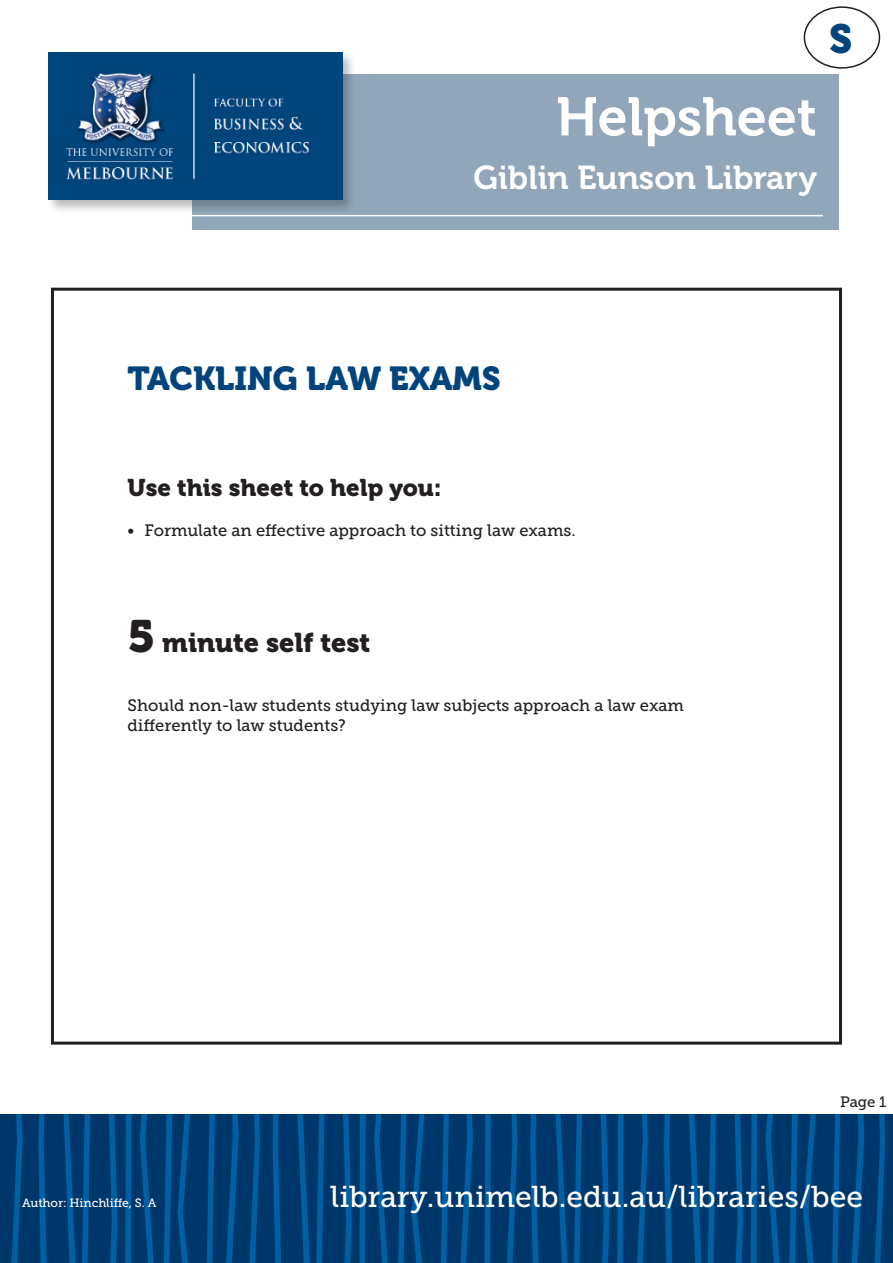
<style>
.page{position:relative;width:893px;height:1263px;background:#fff}
.page>*{position:absolute;margin:0;border:0;box-sizing:border-box;transform-origin:0 0}
.t1{font:54px "Museo 700";color:#fff}
.t2{font:40.5px "Museo 900";color:#00447b}
.t3{font:33px "Museo 700";color:#fff}
.heading{font:33px "Museo 900";color:#00447b}
.t4{font:30px "Museo Slab 500";color:#fff}
.t5{font:27px "Museo 900";color:#231f20}
.t6{font:24px "Museo 900";color:#231f20}
.t7{font:16.5px/19.8px "Museo Slab 500";color:#231f20}
.t8{font:15px "Museo Slab 500";color:#231f20}
.t9{font:12px "Museo Slab 500";letter-spacing:-.005em;color:#fff}
.s1{font-size:45px}
</style>
<div class="page">
<div style="left:0;top:1114px;width:893px;height:148px;background:#00376b"></div>
<svg style="left:11px;top:1114px;width:12px;height:149px"></svg>
<svg style="left:249px;top:1114px;width:11px;height:149px"></svg>
<svg style="left:507px;top:1114px;width:11px;height:149px"></svg>
<svg style="left:38px;top:1114px;width:9px;height:149px"></svg>
<svg style="left:273px;top:1114px;width:8px;height:149px"></svg>
<svg style="left:530px;top:1114px;width:8px;height:149px"></svg>
<svg style="left:63px;top:1114px;width:13px;height:149px"></svg>
<svg style="left:297px;top:1114px;width:13px;height:149px"></svg>
<svg style="left:555px;top:1114px;width:12px;height:149px"></svg>
<svg style="left:82px;top:1114px;width:8px;height:149px"></svg>
<svg style="left:316px;top:1114px;width:8px;height:149px"></svg>
<svg style="left:574px;top:1114px;width:8px;height:149px"></svg>
<svg style="left:109px;top:1114px;width:8px;height:149px"></svg>
<svg style="left:343px;top:1114px;width:9px;height:149px"></svg>
<svg style="left:601px;top:1114px;width:8px;height:149px"></svg>
<svg style="left:125px;top:1114px;width:7px;height:149px"></svg>
<svg style="left:359px;top:1114px;width:7px;height:149px"></svg>
<svg style="left:617px;top:1114px;width:6px;height:149px"></svg>
<svg style="left:485px;top:1114px;width:6px;height:149px"></svg>
<svg style="left:140px;top:1114px;width:14px;height:149px"></svg>
<svg style="left:374px;top:1114px;width:14px;height:149px"></svg>
<svg style="left:164px;top:1114px;width:8px;height:149px"></svg>
<svg style="left:398px;top:1114px;width:8px;height:149px"></svg>
<svg style="left:178px;top:1114px;width:12px;height:149px"></svg>
<svg style="left:412px;top:1114px;width:12px;height:149px"></svg>
<svg style="left:207px;top:1114px;width:8px;height:149px"></svg>
<svg style="left:441px;top:1114px;width:8px;height:149px"></svg>
<svg style="left:226px;top:1114px;width:13px;height:149px"></svg>
<svg style="left:460px;top:1114px;width:13px;height:149px"></svg>
<svg style="left:637px;top:1114px;width:11px;height:149px"></svg>
<svg style="left:875px;top:1114px;width:10px;height:149px"></svg>
<svg style="left:664px;top:1114px;width:8px;height:149px"></svg>
<svg style="left:689px;top:1114px;width:12px;height:149px"></svg>
<svg style="left:708px;top:1114px;width:8px;height:149px"></svg>
<svg style="left:735px;top:1114px;width:8px;height:149px"></svg>
<svg style="left:751px;top:1114px;width:6px;height:149px"></svg>
<svg style="left:765px;top:1114px;width:14px;height:149px"></svg>
<svg style="left:789px;top:1114px;width:27px;height:149px"></svg>
<svg style="left:832px;top:1114px;width:8px;height:149px"></svg>
<svg style="left:852px;top:1114px;width:12px;height:149px"></svg>
<div style="left:51px;top:288px;width:791px;height:756px;border:3px solid #231f20"></div>
<div style="left:193px;top:74px;width:646px;height:156px;background:#91a6b8"></div>
<div style="left:46px;top:50px;width:310px;height:164px;background:#231f20;opacity:.3"></div>
<img style="left:48px;top:52px;width:294px;height:148px">
<hr style="left:49px;top:215px;width:774px;height:1px;background:#fff">
<div style="left:804px;top:6px;width:76px;height:63px;border:2px solid #231f20;border-radius:50%"></div>
<p class="t2" style="left:829px;top:16px;width:25px">S</p>
<p class="t1" style="left:556px;top:87px;width:262px">Helpsheet</p>
<p class="t3" style="left:474px;top:160px;width:345px">Giblin Eunson Library</p>
<p class="heading" style="left:128px;top:360px;width:375px">TACKLING LAW EXAMS</p>
<p class="t6" style="left:128px;top:474px;width:316px">Use this sheet to help you:</p>
<p class="t7" style="left:128px;top:520px;width:450px">• Formulate an effective approach to sitting law exams.</p>
<p class="t5" style="left:128px;top:627px;width:244px"><span class="s1">5</span> minute self test</p>
<p class="t7" style="left:128px;top:695px;width:558px">Should non-law students studying law subjects approach a law exam differently to law students?</p>
<p class="t8" style="left:840px;top:1094px;width:48px">Page 1</p>
<p class="t9" style="left:22px;top:1196px;width:136px">Author: Hinchliffe, S. A</p>
<p class="t4" style="left:331px;top:1179px;width:534px">library.unimelb.edu.au/libraries/bee</p>
</div>
